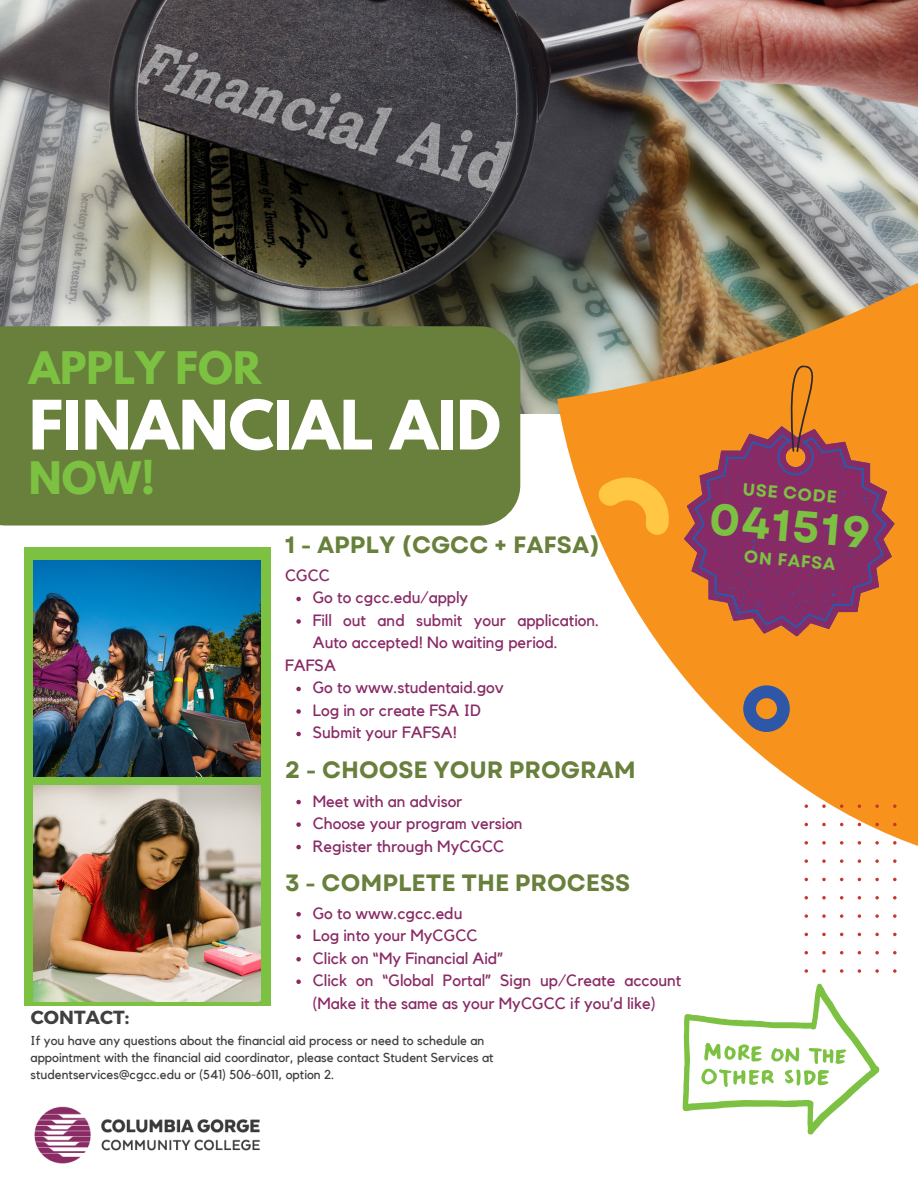
<style>
.page{position:relative;width:918px;height:1188px;background:#fff}
.page>*{position:absolute;margin:0;border:0;box-sizing:border-box;transform-origin:0 0}
.t1{font:700 60.3px "League Spartan";color:#fff}
.t2{font:700 44.25px "Garet";color:#7dc142}
.t3{font:700 39.75px "League Spartan";color:#7dc142}
.t4{font:700 23.55px "Garet";color:#68803b}
.t5{font:700 18.9px "Montserrat";color:#404041}
.t6{font:700 17.25px "Garet";color:#7dc142}
.t7{font:16.35px/22.5px "Kollektif";color:#892a65}
.t8{font:12.9px/17.2px "Kollektif";color:#404041}
</style>
<div class="page">
<img style="left:0;top:0;width:918px;height:413px">
<img style="left:557px;top:225px;width:361px;height:637px">
<div style="left:0;top:326px;width:520px;height:200px;background:#68803b"></div>
<div style="left:24px;top:548px;width:246px;height:458px;background:#7dc142"></div>
<img style="left:34px;top:561px;width:227px;height:216px">
<img style="left:34px;top:785px;width:227px;height:216px">
<div style="left:676px;top:419px;width:226px;height:225px;background:#f7931d"></div>
<svg style="left:688px;top:364px;width:202px;height:268px"></svg>
<svg style="left:805px;top:804px;width:92px;height:169px"></svg>
<svg style="left:597px;top:475px;width:74px;height:61px"></svg>
<svg style="left:743px;top:685px;width:47px;height:47px"></svg>
<img style="left:34px;top:1106px;width:226px;height:58px">
<svg style="left:683px;top:984px;width:196px;height:150px"></svg>
<svg style="left:296px;top:597px;width:5px;height:4px"></svg>
<svg style="left:296px;top:619px;width:5px;height:5px"></svg>
<svg style="left:296px;top:687px;width:5px;height:4px"></svg>
<svg style="left:296px;top:709px;width:5px;height:5px"></svg>
<svg style="left:296px;top:732px;width:5px;height:4px"></svg>
<svg style="left:296px;top:800px;width:5px;height:4px"></svg>
<svg style="left:296px;top:822px;width:5px;height:5px"></svg>
<svg style="left:296px;top:845px;width:5px;height:4px"></svg>
<svg style="left:296px;top:912px;width:5px;height:5px"></svg>
<svg style="left:296px;top:935px;width:5px;height:4px"></svg>
<svg style="left:296px;top:957px;width:5px;height:5px"></svg>
<svg style="left:296px;top:980px;width:5px;height:4px"></svg>
<p class="t3" style="left:29px;top:348px;width:234px">APPLY FOR</p>
<p class="t1" style="left:29px;top:395px;width:473px">FINANCIAL AID</p>
<p class="t3" style="left:29px;top:459px;width:128px">NOW!</p>
<p class="t4" style="left:285px;top:528px;width:317px">1 - APPLY (CGCC + FAFSA)</p>
<p class="t7" style="left:285px;top:565px;width:47px">CGCC</p>
<p class="t7" style="left:313px;top:587px;width:157px">Go to cgcc.edu/apply</p>
<p class="t7" style="left:313px;top:610px;width:288px">Fill out and submit your application.<br>Auto accepted! No waiting period.</p>
<p class="t7" style="left:313px;top:677px;width:193px">Go to www.studentaid.gov</p>
<p class="t7" style="left:313px;top:700px;width:170px">Log in or create FSA ID</p>
<p class="t7" style="left:313px;top:722px;width:146px">Submit your FAFSA!</p>
<p class="t7" style="left:285px;top:655px;width:52px">FAFSA</p>
<p class="t4" style="left:285px;top:753px;width:352px">2 - CHOOSE YOUR PROGRAM</p>
<p class="t7" style="left:313px;top:790px;width:151px">Meet with an advisor</p>
<p class="t7" style="left:313px;top:813px;width:211px">Choose your program version</p>
<p class="t7" style="left:313px;top:835px;width:193px">Register through MyCGCC</p>
<p class="t4" style="left:285px;top:866px;width:347px">3 - COMPLETE THE PROCESS</p>
<p class="t7" style="left:313px;top:902px;width:151px">Go to www.cgcc.edu</p>
<p class="t7" style="left:313px;top:925px;width:166px">Log into your MyCGCC</p>
<p class="t7" style="left:313px;top:947px;width:192px">Click on “My Financial Aid”</p>
<p class="t7" style="left:313px;top:970px;width:370px">Click on “Global Portal” Sign up/Create account (Make it the same as your MyCGCC if you’d like)</p>
<p class="t5" style="left:31px;top:1005px;width:100px">CONTACT:</p>
<p class="t8" style="left:31px;top:1032px;width:465px">If you have any questions about the financial aid process or need to schedule an appointment with the financial aid coordinator, please contact Student Services at studentservices@cgcc.edu or (541) 506-6011, option 2.</p>
<p class="t6" style="left:744px;top:476px;width:96px;rotate:5deg">USE CODE</p>
<p class="t2" style="left:712px;top:487px;width:163px;rotate:5deg">041519</p>
<p class="t6" style="left:745px;top:544px;width:93px;rotate:5deg">ON FAFSA</p>
</div>
